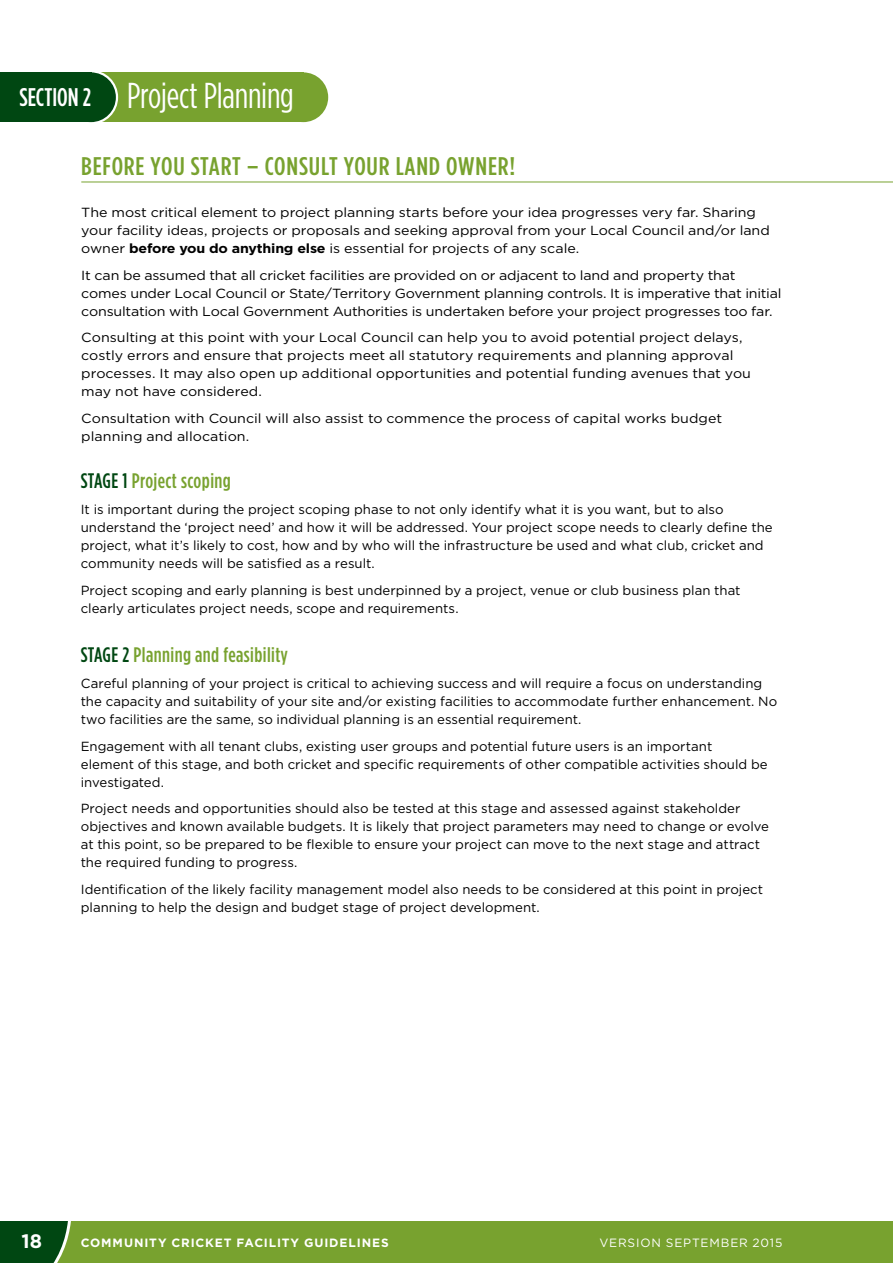
<style>
.page{position:relative;width:893px;height:1263px;background:#fff}
.page>*{position:absolute;margin:0;border:0;box-sizing:border-box;transform-origin:0 0}
.Banner_Header{font:36px "Gotham Condensed";letter-spacing:-.005em;color:#fff}
.Subhead_1{font:500 25.5px "Gotham Condensed";letter-spacing:.03em;color:#78a22f;scale:1.08 1}
.Banner_Header-2{font:500 25.5px "Gotham Condensed";color:#fff}
.Body{font:500 21px "Gotham Condensed";letter-spacing:.02em;color:#78a22f}
.Subhead_3{font:500 21px "Gotham Condensed";letter-spacing:.02em;color:#78a22f}
.t1{font:700 19.5px "Gotham";color:#fff}
.Body-2{font:13.2px/18px "Gotham";color:#000}
.Body-3{font:13.2px/18px "Gotham";color:#000;scale:1.08 1}
.t2{font:700 12px "Gotham";letter-spacing:.075em;color:#fff}
.t3{font:12px "Gotham";letter-spacing:.065em;color:#fff}
.s1{font-weight:700}
.s2{color:#004712}
</style>
<div class="page">
<hr style="left:81px;top:182px;width:812px;height:1px;background:#78a22f">
<div style="left:278px;top:72px;width:50px;height:50px;background:#78a22f;border-radius:50%"></div>
<div style="left:8px;top:72px;width:295px;height:50px;background:#78a22f"></div>
<div style="left:64px;top:70px;width:54px;height:54px;border:4px solid #fff;border-radius:50%"></div>
<div style="left:0;top:72px;width:91px;height:50px;background:#004712"></div>
<div style="left:66px;top:72px;width:50px;height:50px;background:#004712;border-radius:50%"></div>
<div style="left:0;top:1221px;width:893px;height:42px;background:#78a22f"></div>
<svg style="left:0;top:1221px;width:71px;height:42px"></svg>
<p class="Banner_Header-2" style="left:19px;top:83px;width:73px">SECTION 2</p>
<p class="Banner_Header" style="left:127px;top:76px;width:168px">Project Planning</p>
<p class="Subhead_1" style="left:81px;top:152px;width:403px">BEFORE YOU START – CONSULT YOUR LAND OWNER!</p>
<p class="Body-3" style="left:81px;top:203px;width:639px">The most critical element to project planning starts before your idea progresses very far. Sharing your facility ideas, projects or proposals and seeking approval from your Local Council and/or land owner <span class="s1">before you do anything else</span> is essential for projects of any scale.</p>
<p class="Body-3" style="left:81px;top:266px;width:650px">It can be assumed that all cricket facilities are provided on or adjacent to land and property that comes under Local Council or State/Territory Government planning controls. It is imperative that initial consultation with Local Government Authorities is undertaken before your project progresses too far.</p>
<p class="Body-3" style="left:81px;top:328px;width:622px">Consulting at this point with your Local Council can help you to avoid potential project delays, costly errors and ensure that projects meet all statutory requirements and planning approval processes. It may also open up additional opportunities and potential funding avenues that you may not have considered.</p>
<p class="Body-3" style="left:81px;top:409px;width:595px">Consultation with Council will also assist to commence the process of capital works budget planning and allocation.</p>
<p class="Subhead_3" style="left:81px;top:469px;width:152px"><span class="s2">STAGE 1</span> Project scoping</p>
<p class="Body-2" style="left:81px;top:500px;width:693px">It is important during the project scoping phase to not only identify what it is you want, but to also understand the ‘project need’ and how it will be addressed. Your project scope needs to clearly define the project, what it’s likely to cost, how and by who will the infrastructure be used and what club, cricket and community needs will be satisfied as a result.</p>
<p class="Body-2" style="left:81px;top:581px;width:661px">Project scoping and early planning is best underpinned by a project, venue or club business plan that clearly articulates project needs, scope and requirements.</p>
<p class="Body" style="left:81px;top:643px;width:209px"><span class="s2">STAGE 2</span> Planning and feasibility</p>
<p class="Body-2" style="left:81px;top:674px;width:698px">Careful planning of your project is critical to achieving success and will require a focus on understanding the capacity and suitability of your site and/or existing facilities to accommodate further enhancement. No two facilities are the same, so individual planning is an essential requirement.</p>
<p class="Body-2" style="left:81px;top:737px;width:688px">Engagement with all tenant clubs, existing user groups and potential future users is an important element of this stage, and both cricket and specific requirements of other compatible activities should be investigated.</p>
<p class="Body-2" style="left:81px;top:799px;width:690px">Project needs and opportunities should also be tested at this stage and assessed against stakeholder objectives and known available budgets. It is likely that project parameters may need to change or evolve at this point, so be prepared to be flexible to ensure your project can move to the next stage and attract the required funding to progress.</p>
<p class="Body-2" style="left:81px;top:880px;width:684px">Identification of the likely facility management model also needs to be considered at this point in project planning to help the design and budget stage of project development.</p>
<h3 class="t1" style="left:22px;top:1230px;width:22px">18</h3>
<p class="t2" style="left:81px;top:1236px;width:309px">COMMUNITY CRICKET FACILITY GUIDELINES</p>
<p class="t3" style="left:599px;top:1236px;width:185px">VERSION SEPTEMBER 2015</p>
</div>
